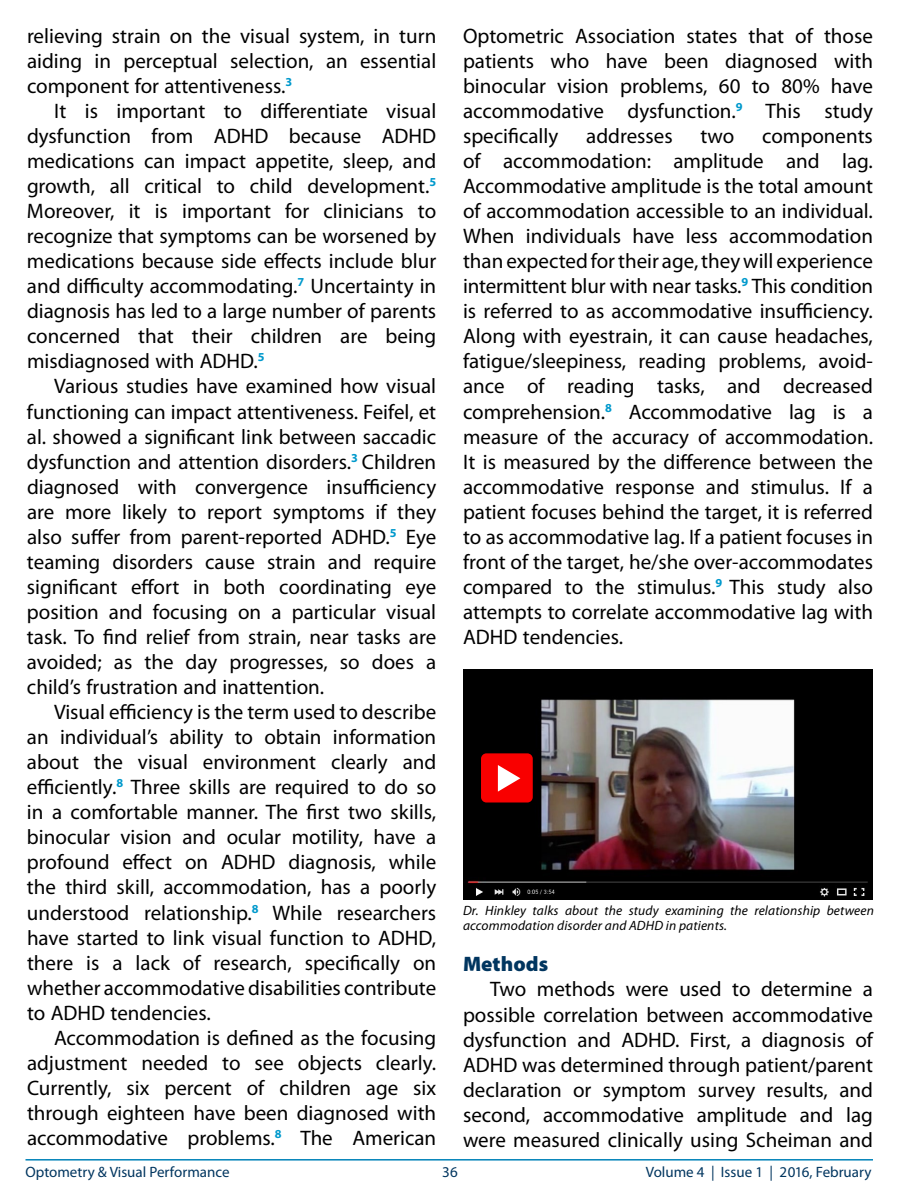
<style>
.page{position:relative;width:900px;height:1200px;background:#fff}
.page>*{position:absolute;margin:0;border:0;box-sizing:border-box;transform-origin:0 0}
.t1{font:21px/25px "Myriad Pro";color:#000;text-align:justify}
.t2{font:900 21px "Myriad Pro";color:#00355f}
.t3{font:15px "Myriad Pro";color:#00355f}
.t4{font:italic 13.5px/15px "Myriad Pro";letter-spacing:.01em;color:#000}
</style>
<div class="page">
<hr style="left:26px;top:1159px;width:847px;height:2px;background:#0082b8">
<img style="left:463px;top:669px;width:409px;height:231px">
<div style="left:481px;top:753px;width:52px;height:50px;background:#f90000;border-radius:5px"></div>
<svg style="left:498px;top:765px;width:22px;height:27px"></svg>
<p class="t1" style="left:27px;top:24px;width:411px">relieving strain on the visual system, in turn aiding in perceptual selection, an essential component for attentiveness.<sup>3</sup></p>
<p class="t1" style="left:27px;top:99px;width:411px;text-indent:27px">It is important to differentiate visual dysfunction from ADHD because ADHD medications can impact appetite, sleep, and growth, all critical to child development.<sup>5<br></sup>Moreover, it is important for clinicians to recognize that symptoms can be worsened by medications because side effects include blur and difficulty accommodating.<sup>7</sup> Uncertainty in diagnosis has led to a large number of parents concerned that their children are being misdiagnosed with ADHD.<sup>5</sup></p>
<p class="t1" style="left:27px;top:374px;width:411px;text-indent:27px">Various studies have examined how visual functioning can impact attentiveness. Feifel, et al. showed a significant link between saccadic dysfunction and attention disorders.<sup>3</sup> Children diagnosed with convergence insufficiency are more likely to report symptoms if they also suffer from parent-reported ADHD.<sup>5</sup> Eye teaming disorders cause strain and require significant effort in both coordinating eye position and focusing on a particular visual task. To find relief from strain, near tasks are avoided; as the day progresses, so does a child’s frustration and inattention.</p>
<p class="t1" style="left:27px;top:700px;width:411px;text-indent:27px">Visual efficiency is the term used to describe an individual’s ability to obtain information about the visual environment clearly and efficiently.<sup>8</sup> Three skills are required to do so in a comfortable manner. The first two skills, binocular vision and ocular motility, have a profound effect on ADHD diagnosis, while the third skill, accommodation, has a poorly understood relationship.<sup>8</sup> While researchers have started to link visual function to ADHD, there is a lack of research, specifically on whether accommodative disabilities contribute to ADHD tendencies.</p>
<p class="t1" style="left:27px;top:1026px;width:411px;text-indent:27px">Accommodation is defined as the focusing adjustment needed to see objects clearly.<br>Currently, six percent of children age six through eighteen have been diagnosed with accommodative problems.<sup>8</sup> The American</p>
<p class="t1" style="left:463px;top:24px;width:411px">Optometric Association states that of those patients who have been diagnosed with binocular vision problems, 60 to 80% have accommodative dysfunction.<sup>9</sup> This study specifically</p>
<p class="t1" style="left:586px;top:124px;width:88px">addresses</p>
<p class="t1" style="left:700px;top:124px;width:35px">two</p>
<p class="t1" style="left:463px;top:124px;width:412px;text-indent:299px">components of accommodation: amplitude and lag.<br>Accommodative amplitude is the total amount of accommodation accessible to an individual.<br>When individuals have less accommodation than expected for their age, they will experience intermittent blur with near tasks.<sup>9</sup> This condition is referred to as accommodative insufficiency.<br>Along with eyestrain, it can cause headaches, fatigue/sleepiness, reading problems, avoid&shy;ance of reading tasks, and decreased comprehension.<sup>8</sup> Accommodative lag is a measure of the accuracy of accommodation.<br>It is measured by the difference between the accommodative response and stimulus. If a patient focuses behind the target, it is referred to as accommodative lag. If a patient focuses in front of the target, he/she over-accommodates compared to the stimulus.<sup>9</sup> This study also attempts to correlate accommodative lag with ADHD tendencies.</p>
<p class="t4" style="left:463px;top:903px;width:412px">Dr. Hinkley talks about the study examining the relationship between accommodation disorder and ADHD in patients.</p>
<p class="t2" style="left:463px;top:952px;width:87px">Methods</p>
<p class="t1" style="left:463px;top:977px;width:412px;text-indent:27px">Two methods were used to determine a possible correlation between accommodative dysfunction and ADHD. First, a diagnosis of ADHD was determined through patient/parent declaration or symptom survey results, and second, accommodative amplitude and lag were measured clinically using Scheiman and</p>
<p class="t3" style="left:26px;top:1164px;width:206px">Optometry &amp; Visual Performance</p>
<p class="t3" style="left:442px;top:1164px;width:17px">36</p>
<p class="t3" style="left:646px;top:1164px;width:227px">Volume 4 | Issue 1 | 2016, February</p>
</div>
